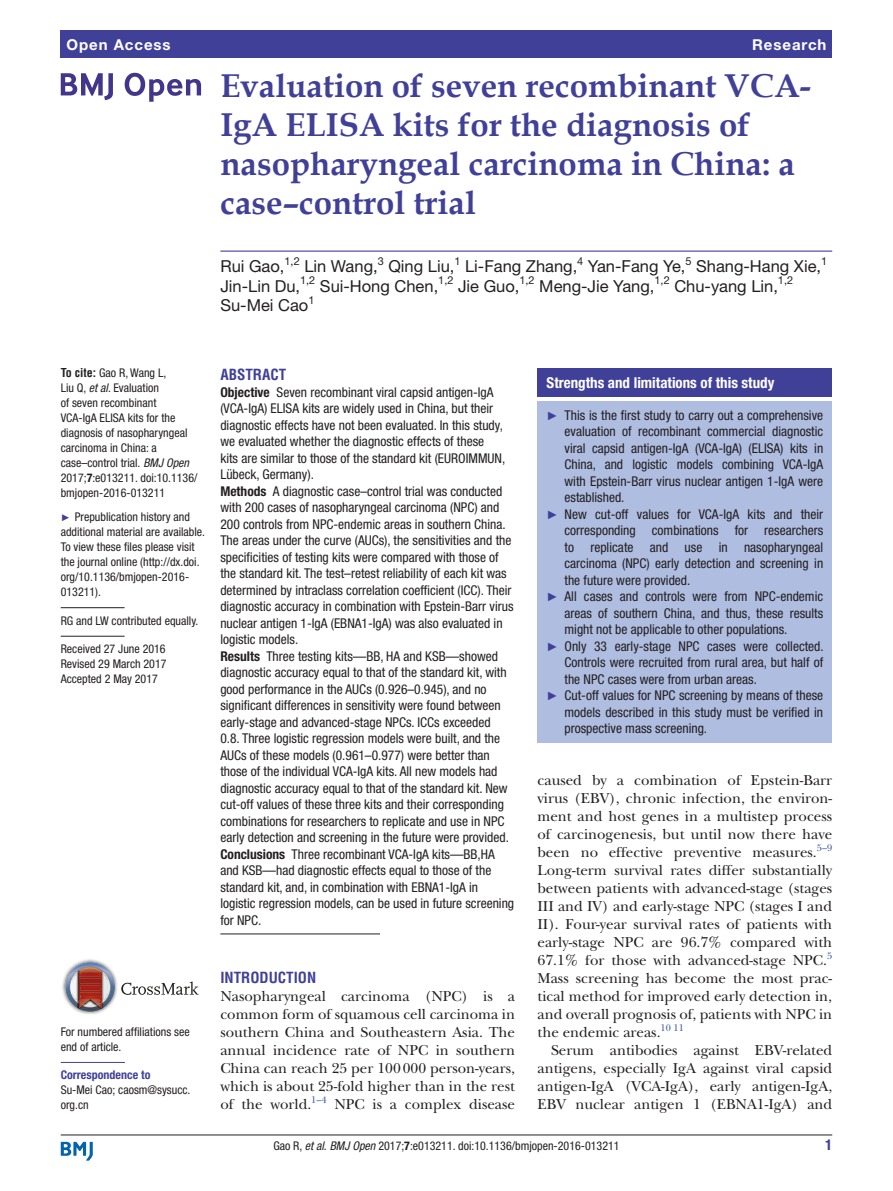
<style>
.page{position:relative;width:893px;height:1191px;background:#fff}
.page>*{position:absolute;margin:0;border:0;box-sizing:border-box;transform-origin:0 0}
.t1{font:700 33px/39px "Book Antiqua";color:#414099}
.t2{font:16.5px "Helvetica Neue LT Std";color:#231f20}
.t3{font:15px/18px "New Baskerville";color:#231f20;text-align:justify}
.t4{font:700 condensed 15px "Helvetica Neue LT Std";color:#fff}
.t5{font:700 15px "Helvetica Neue LT Std";letter-spacing:.065em;color:#fff}
.t6{font:700 condensed 15px "Helvetica LT Std";color:#414099}
.t7{font:700 condensed 15px "Helvetica";color:#414099}
.t8{font:700 condensed 15px "Helvetica Neue LT Std";color:#414099}
.t9{font:condensed 13.5px/16.5px "Helvetica Neue LT Std";color:#231f20}
.t10{font:condensed 12px/15px "Helvetica Neue LT Std";color:#231f20}
.t11{font:700 condensed 12px "Helvetica Neue LT Std";color:#414099}
.t12{font:10.95px "Helvetica Neue LT Std";color:#231f20}
.t13{font:9.9px "New Baskerville";color:#3853a3}
.s1{font-family:"Helvetica LT Std";font-weight:700}
.s2{font-style:italic}
.s3{font-weight:700}
.s4{font-family:"Arial";font-stretch:normal;font-size:9.75px;color:#414099}
.s5{font-family:"Arial";font-stretch:normal;font-size:12px;color:#414099}
</style>
<div class="page">
<hr style="left:61px;top:1134px;width:771px;height:1px;background:#231f20">
<svg style="left:61px;top:1141px;width:32px;height:19px"></svg>
<div style="left:61px;top:31px;width:771px;height:27px;background:#414099"></div>
<hr style="left:220px;top:250px;width:612px;height:2px;background:#414099">
<hr style="left:61px;top:607px;width:64px;height:1px;background:#231f20">
<hr style="left:61px;top:636px;width:64px;height:1px;background:#231f20">
<hr style="left:61px;top:1062px;width:64px;height:1px;background:#414099">
<svg style="left:61px;top:73px;width:52px;height:27px"></svg>
<svg style="left:125px;top:73px;width:76px;height:29px"></svg>
<img style="left:62px;top:959px;width:55px;height:55px">
<svg style="left:66px;top:962px;width:49px;height:49px"></svg>
<svg style="left:121px;top:981px;width:78px;height:13px"></svg>
<hr style="left:220px;top:933px;width:160px;height:1px;background:#231f20">
<div style="left:538px;top:368px;width:294px;height:29px;background:#414099"></div>
<div style="left:538px;top:401px;width:294px;height:341px;background:#afbde1"></div>
<p class="t5" style="left:66px;top:35px;width:106px">Open Access</p>
<p class="t5" style="left:752px;top:35px;width:76px">Research</p>
<h1 class="t1" style="left:220px;top:66px;width:592px">Evaluation of seven recombinant VCA-<br>IgA ELISA kits for the diagnosis of nasopharyngeal carcinoma in China: a case–control trial</h1>
<p class="t2" style="left:220px;top:257px;width:66px">Rui Gao,</p>
<p class="t12" style="left:285px;top:254px;width:17px">1,2</p>
<p class="t2" style="left:304px;top:257px;width:75px">Lin Wang,</p>
<p class="t12" style="left:378px;top:254px;width:8px">3</p>
<p class="t2" style="left:388px;top:257px;width:68px">Qing Liu,</p>
<p class="t12" style="left:454px;top:254px;width:8px">1</p>
<p class="t2" style="left:465px;top:257px;width:114px">Li-Fang Zhang,</p>
<p class="t12" style="left:577px;top:254px;width:8px">4</p>
<p class="t2" style="left:588px;top:257px;width:99px">Yan-Fang Ye,</p>
<p class="t12" style="left:685px;top:254px;width:8px">5</p>
<p class="t2" style="left:696px;top:257px;width:126px">Shang-Hang Xie,</p>
<p class="t12" style="left:821px;top:254px;width:8px">1</p>
<p class="t2" style="left:220px;top:276px;width:81px">Jin-Lin Du,</p>
<p class="t12" style="left:300px;top:274px;width:17px">1,2</p>
<p class="t2" style="left:320px;top:276px;width:120px">Sui-Hong Chen,</p>
<p class="t12" style="left:438px;top:274px;width:17px">1,2</p>
<p class="t2" style="left:458px;top:276px;width:63px">Jie Guo,</p>
<p class="t12" style="left:519px;top:274px;width:17px">1,2</p>
<p class="t2" style="left:539px;top:276px;width:117px">Meng-Jie Yang,</p>
<p class="t12" style="left:654px;top:274px;width:17px">1,2</p>
<p class="t2" style="left:674px;top:276px;width:105px">Chu-yang Lin,</p>
<p class="t12" style="left:778px;top:274px;width:17px">1,2</p>
<p class="t2" style="left:220px;top:296px;width:90px">Su-Mei Cao</p>
<p class="t12" style="left:308px;top:293px;width:8px">1</p>
<p class="t10" style="left:61px;top:365px;width:138px"><span class="s1">TO CITE:</span> Gao R, Wang L,<br>Liu Q, <span class="s2">et al</span>. Evaluation<br>of seven recombinant<br>VCA-IgA ELISA kits for the diagnosis of nasopharyngeal carcinoma in China: a case–control trial. <span class="s2">BMJ Open<br></span>2017;<span class="s3">7</span>:e013211. doi:10.1136/ bmjopen-2016-013211</p>
<p class="t10" style="left:61px;top:509px;width:146px"><span class="s4">►</span> Prepublication history and additional material are available.<br>To view these files please visit the journal online (http://dx.doi. org/10.1136/bmjopen-2016-<br>013211).</p>
<p class="t10" style="left:61px;top:613px;width:139px">RG and LW contributed equally.</p>
<p class="t10" style="left:61px;top:641px;width:107px;text-align:justify">Received 27 June 2016<br>Revised 29 March 2017<br>Accepted 2 May 2017</p>
<p class="t10" style="left:61px;top:1024px;width:130px">For numbered affiliations see end of article.</p>
<p class="t11" style="left:61px;top:1067px;width:91px">Correspondence to</p>
<p class="t10" style="left:61px;top:1082px;width:131px">Su-Mei Cao; caosm@sysucc. org.cn</p>
<p class="t7" style="left:220px;top:365px;width:67px">ABSTRACT</p>
<p class="t9" style="left:220px;top:384px;width:295px"><span class="s3">Objective</span> Seven recombinant viral capsid antigen-IgA (VCA-IgA) ELISA kits are widely used in China, but their diagnostic effects have not been evaluated. In this study, we evaluated whether the diagnostic effects of these<br>kits are similar to those of the standard kit (EUROIMMUN, Lübeck, Germany).<br><span class="s3">Methods</span> A diagnostic case–control trial was conducted with 200 cases of nasopharyngeal carcinoma (NPC) and 200 controls from NPC-endemic areas in southern China.<br>The areas under the curve (AUCs), the sensitivities and the specificities of testing kits were compared with those of the standard kit. The test–retest reliability of each kit was determined by intraclass correlation coefficient (ICC). Their diagnostic accuracy in combination with Epstein-Barr virus nuclear antigen 1-IgA (EBNA1-IgA) was also evaluated in logistic models.<br><span class="s3">Results</span> Three testing kits—BB, HA and KSB—showed diagnostic accuracy equal to that of the standard kit, with good performance in the AUCs (0.926–0.945), and no significant differences in sensitivity were found between early-stage and advanced-stage NPCs. ICCs exceeded<br>0.8. Three logistic regression models were built, and the AUCs of these models (0.961–0.977) were better than those of the individual VCA-IgA kits. All new models had diagnostic accuracy equal to that of the standard kit. New cut-off values of these three kits and their corresponding combinations for researchers to replicate and use in NPC early detection and screening in the future were provided.<br><span class="s3">Conclusions</span> Three recombinant VCA-IgA kits—BB,HA and KSB—had diagnostic effects equal to those of the standard kit, and, in combination with EBNA1-IgA in logistic regression models, can be used in future screening for NPC.</p>
<p class="t6" style="left:220px;top:968px;width:97px">INTRODUCTION</p>
<p class="t3" style="left:220px;top:987px;width:296px">Nasopharyngeal carcinoma (NPC) is a common form of squamous cell carcinoma in southern China and Southeastern Asia. The annual incidence rate of NPC in southern China can reach 25 per 100000 person-years, which is about 25-fold higher than in the rest of the world.<sup>1–4</sup></p>
<p class="t3" style="left:334px;top:1095px;width:182px">NPC is a complex disease</p>
<p class="t4" style="left:547px;top:374px;width:229px">Strengths and limitations of this study</p>
<p class="t9" style="left:547px;top:407px;width:278px"><span class="s5">►</span> This is the first study to carry out a comprehensive</p>
<p class="t9" style="left:565px;top:423px;width:260px">evaluation of recombinant commercial diagnostic</p>
<p class="t9" style="left:565px;top:440px;width:260px">viral capsid antigen-IgA (VCA-IgA) (ELISA) kits in</p>
<p class="t9" style="left:565px;top:456px;width:260px">China, and logistic models combining VCA-IgA</p>
<p class="t9" style="left:565px;top:473px;width:260px">with Epstein-Barr virus nuclear antigen 1-IgA were</p>
<p class="t9" style="left:565px;top:489px;width:61px">established.</p>
<p class="t9" style="left:547px;top:506px;width:278px"><span class="s5">►</span> New cut-off values for VCA-IgA kits and their</p>
<p class="t9" style="left:565px;top:522px;width:260px">corresponding combinations for researchers</p>
<p class="t9" style="left:565px;top:539px;width:260px">to replicate and use in nasopharyngeal</p>
<p class="t9" style="left:565px;top:555px;width:260px">carcinoma (NPC) early detection and screening in</p>
<p class="t9" style="left:565px;top:572px;width:127px">the future were provided.</p>
<p class="t9" style="left:547px;top:588px;width:278px"><span class="s5">►</span> All cases and controls were from NPC-endemic</p>
<p class="t9" style="left:565px;top:605px;width:260px">areas of southern China, and thus, these results</p>
<p class="t9" style="left:565px;top:621px;width:224px">might not be applicable to other populations.</p>
<p class="t9" style="left:547px;top:638px;width:279px"><span class="s5">►</span> Only 33 early-stage NPC cases were collected.</p>
<p class="t9" style="left:565px;top:654px;width:260px">Controls were recruited from rural area, but half of</p>
<p class="t9" style="left:565px;top:671px;width:194px">the NPC cases were from urban areas.</p>
<p class="t9" style="left:547px;top:687px;width:278px"><span class="s5">►</span> Cut-off values for NPC screening by means of these</p>
<p class="t9" style="left:565px;top:704px;width:260px">models described in this study must be verified in</p>
<p class="t9" style="left:565px;top:720px;width:144px">prospective mass screening.</p>
<p class="t3" style="left:538px;top:771px;width:296px">caused by a combination of Epstein-Barr virus (EBV), chronic infection, the environ&shy;ment and host genes in a multistep process of carcinogenesis, but until now there have been no effective preventive measures.</p>
<p class="t13" style="left:817px;top:841px;width:17px">5–9</p>
<p class="t3" style="left:538px;top:861px;width:296px">Long-term survival rates differ substantially between patients with advanced-stage (stages III and IV) and early-stage NPC (stages I and II). Four-year survival rates of patients with early-stage NPC are 96.7% compared with 67.1% for those with advanced-stage NPC.</p>
<p class="t13" style="left:827px;top:949px;width:7px">5</p>
<p class="t3" style="left:538px;top:969px;width:296px">Mass screening has become the most prac&shy;tical method for improved early detection in, and overall prognosis of, patients with NPC in the endemic areas.</p>
<p class="t13" style="left:661px;top:1021px;width:25px">10 11</p>
<p class="t3" style="left:538px;top:1041px;width:296px;text-indent:14px">Serum antibodies against EBV-related antigens, especially IgA against viral capsid antigen-IgA (VCA-IgA), early antigen-IgA, EBV nuclear antigen 1 (EBNA1-IgA) and</p>
<p class="t10" style="left:273px;top:1137px;width:348px">Gao R, <span class="s2">et al</span>. <span class="s2">BMJ Open</span> 2017;<span class="s3">7</span>:e013211. doi:10.1136/bmjopen-2016-013211</p>
<p class="t8" style="left:825px;top:1135px;width:9px">1</p>
</div>
